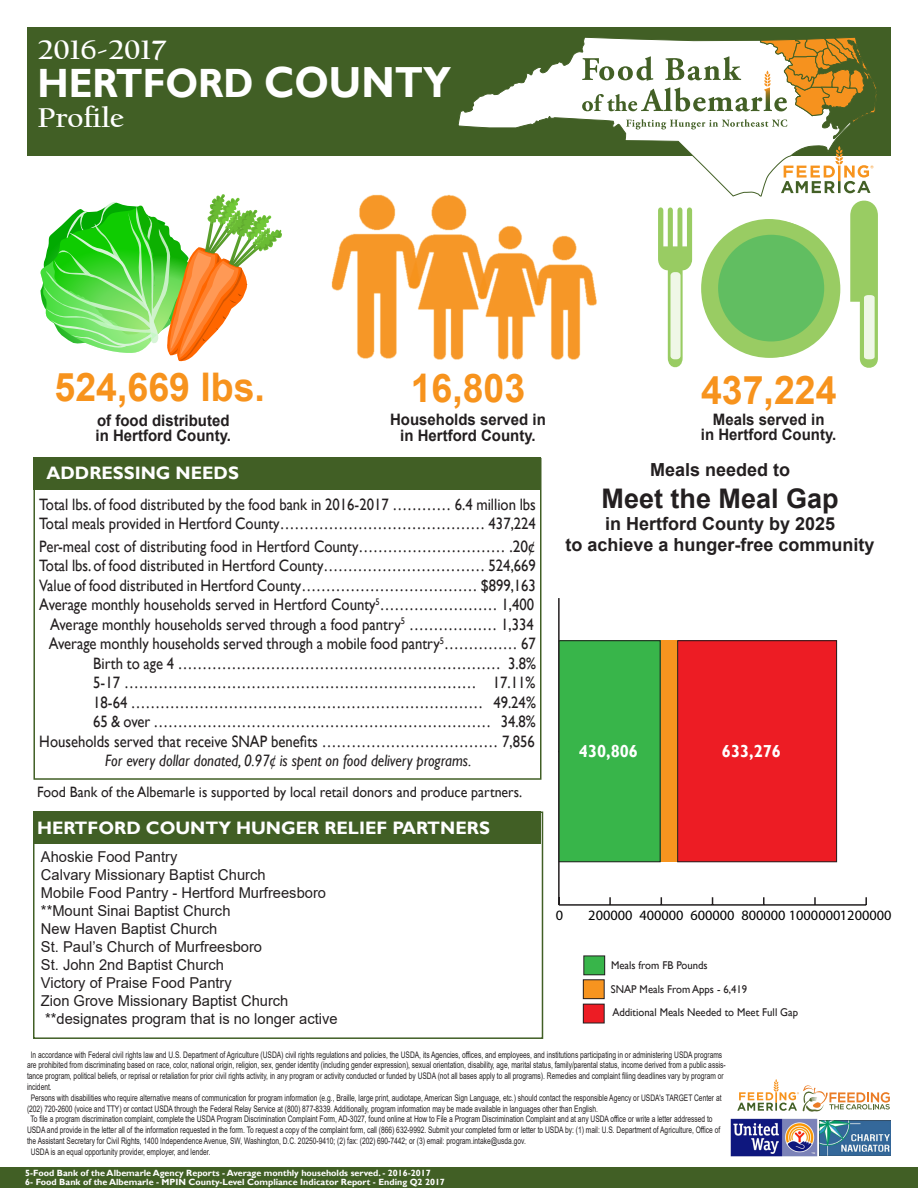
<style>
.page{position:relative;width:918px;height:1188px;background:#fff}
.page>*{position:absolute;margin:0;border:0;box-sizing:border-box;transform-origin:0 0}
.t1{font:700 40.95px "Gill Sans";color:#fff;scale:.92 1}
.t2{font:700 39.45px "Arial";color:#f7931d;scale:.95 1}
.t3{font:700 28.5px "Californian FB";color:#fff;scale:1.07 1}
.t4{font:700 27px "Arial";color:#231f20}
.t5{font:700 18px "Arial";color:#231f20}
.t6{font:700 18px "Gill Sans";color:#fff}
.t7{font:700 17.4px "Gill Sans";color:#fff;scale:.95 1}
.t8{font:16.5px "Gill Sans";color:#231f20;scale:.89 1}
.t9{font:italic 16.5px "Gill Sans";color:#231f20;scale:.89 1}
.t10{font:700 15.75px "Arial";color:#231f20;scale:.95 1}
.t11{font:15px "Arial";color:#231f20}
.t12{font:15px "Gill Sans";color:#231f20;scale:.93 1}
.t13{font:14.4px "Myriad Pro";color:#000}
.t14{font:11.25px "Gill Sans";color:#231f20;scale:.95 1}
.t15{font:9px/10.8px "Arial";color:#231f20;scale:.74 1}
.t16{font:700 9px "Gill Sans";color:#fff}
.s1{font-size:43.5px}
</style>
<div class="page">
<div style="left:27px;top:27px;width:864px;height:128px;background:#415f25"></div>
<svg style="left:457px;top:51px;width:388px;height:146px"></svg>
<svg style="left:582px;top:37px;width:295px;height:92px"></svg>
<div style="left:33px;top:458px;width:509px;height:322px;background:#fff;border:2px solid #415f25"></div>
<div style="left:33px;top:812px;width:510px;height:227px;background:#fff;border:2px solid #415f25"></div>
<div style="left:33px;top:457px;width:508px;height:33px;background:#415f25"></div>
<div style="left:34px;top:811px;width:507px;height:32px;background:#415f25"></div>
<div style="left:660px;top:640px;width:17px;height:222px;background:#f7941f"></div>
<div style="left:584px;top:956px;width:21px;height:19px;background:#38b54a"></div>
<div style="left:584px;top:956px;width:21px;height:19px;border:1px solid #231f20"></div>
<div style="left:583px;top:980px;width:21px;height:19px;background:#f7941f"></div>
<div style="left:583px;top:980px;width:21px;height:19px;border:1px solid #231f20"></div>
<div style="left:583px;top:1004px;width:21px;height:19px;background:#ed1c24"></div>
<svg style="left:658px;top:207px;width:34px;height:161px"></svg>
<div style="left:701px;top:219px;width:136px;height:139px;background:#99cc63;border-radius:50%"></div>
<div style="left:718px;top:235px;width:106px;height:106px;background:#61be61;border-radius:50%"></div>
<svg style="left:781px;top:146px;width:97px;height:222px"></svg>
<div style="left:671px;top:272px;width:10px;height:87px;background:#eff7e7;border-radius:4px"></div>
<svg style="left:40px;top:194px;width:242px;height:168px"></svg>
<img style="left:331px;top:184px;width:277px;height:176px">
<hr style="left:559px;top:904px;width:307px;height:2px;background:#231f20">
<svg style="left:609px;top:897px;width:2px;height:7px"></svg>
<svg style="left:763px;top:897px;width:2px;height:7px"></svg>
<svg style="left:814px;top:897px;width:2px;height:7px"></svg>
<svg style="left:865px;top:897px;width:2px;height:8px"></svg>
<hr style="left:558px;top:598px;width:2px;height:307px;background:#231f20">
<div style="left:678px;top:641px;width:159px;height:221px;background:#ed1c24"></div>
<div style="left:677px;top:641px;width:160px;height:221px;border:1px solid #231f20"></div>
<div style="left:559px;top:641px;width:101px;height:221px;background:#38b54a"></div>
<div style="left:559px;top:641px;width:101px;height:221px;border:1px solid #231f20"></div>
<div style="left:0;top:1167px;width:918px;height:21px;background:#415f25"></div>
<img style="left:820px;top:1120px;width:71px;height:36px">
<img style="left:731px;top:1119px;width:86px;height:37px">
<svg style="left:737px;top:1079px;width:153px;height:33px"></svg>
<p class="t3" style="left:38px;top:33px;width:121px">2016-2017</p>
<p class="t1" style="left:38px;top:59px;width:451px">HERTFORD <span class="s1">COUNTY</span></p>
<p class="t3" style="left:38px;top:102px;width:82px">Profile</p>
<p class="t2" style="left:55px;top:360px;width:223px">524,669 lbs.</p>
<p class="t2" style="left:411px;top:360px;width:122px">16,803</p>
<p class="t2" style="left:701px;top:362px;width:144px">437,224</p>
<p class="t10" style="left:97px;top:409px;width:141px">of food distributed</p>
<p class="t10" style="left:96px;top:425px;width:144px">in Hertford County.</p>
<p class="t10" style="left:713px;top:408px;width:119px">Meals served in</p>
<p class="t10" style="left:701px;top:424px;width:144px">in Hertford County.</p>
<p class="t10" style="left:390px;top:409px;width:165px">Households served in</p>
<p class="t10" style="left:400px;top:424px;width:144px">in Hertford County.</p>
<p class="t6" style="left:46px;top:462px;width:194px">ADDRESSING NEEDS</p>
<p class="t8" style="left:39px;top:494px;width:560px">Total lbs. of food distributed by the food bank in 2016-2017 ………… 6.4 million lbs</p>
<p class="t8" style="left:39px;top:514px;width:560px">Total meals provided in Hertford County…………………………………… 437,224</p>
<p class="t8" style="left:39px;top:536px;width:558px">Per-meal cost of distributing food in Hertford County………………………… .20¢</p>
<p class="t8" style="left:39px;top:556px;width:559px">Total lbs. of food distributed in Hertford County…………………………… 524,669</p>
<p class="t8" style="left:39px;top:575px;width:560px">Value of food distributed in Hertford County……………………………… $899,163</p>
<p class="t8" style="left:39px;top:595px;width:557px">Average monthly households served in Hertford County<sup>5</sup>…………………… 1,400</p>
<p class="t8" style="left:50px;top:614px;width:545px">Average monthly households served through a food pantry<sup>5</sup> ……………… 1,334</p>
<p class="t8" style="left:49px;top:634px;width:549px">Average monthly households served through a mobile food pantry<sup>5</sup>…………… 67</p>
<p class="t8" style="left:93px;top:653px;width:499px">Birth to age 4 ………………………………………………………… 3.8%</p>
<p class="t8" style="left:93px;top:673px;width:498px">5-17 ……………………………………………………………… 17.11%</p>
<p class="t8" style="left:93px;top:692px;width:499px">18-64 ……………………………………………………………… 49.24%</p>
<p class="t8" style="left:93px;top:712px;width:499px">65 &amp; over …………………………………………………………… 34.8%</p>
<p class="t8" style="left:39px;top:731px;width:558px">Households served that receive SNAP benefits ……………………………… 7,856</p>
<p class="t9" style="left:105px;top:751px;width:413px">For every dollar donated, 0.97¢ is spent on food delivery programs.</p>
<p class="t12" style="left:37px;top:783px;width:523px">Food Bank of the Albemarle is supported by local retail donors and produce partners.</p>
<p class="t6" style="left:37px;top:817px;width:454px">HERTFORD COUNTY HUNGER RELIEF PARTNERS</p>
<p class="t11" style="left:41px;top:846px;width:138px">Ahoskie Food Pantry</p>
<p class="t11" style="left:41px;top:864px;width:226px">Calvary Missionary Baptist Church</p>
<p class="t11" style="left:41px;top:882px;width:287px">Mobile Food Pantry - Hertford Murfreesboro</p>
<p class="t11" style="left:41px;top:900px;width:191px">**Mount Sinai Baptist Church</p>
<p class="t11" style="left:41px;top:918px;width:178px">New Haven Baptist Church</p>
<p class="t11" style="left:41px;top:936px;width:223px">St. Paul’s Church of Murfreesboro</p>
<p class="t11" style="left:41px;top:954px;width:185px">St. John 2nd Baptist Church</p>
<p class="t11" style="left:41px;top:972px;width:192px">Victory of Praise Food Pantry</p>
<p class="t11" style="left:41px;top:990px;width:249px">Zion Grove Missionary Baptist Church</p>
<p class="t11" style="left:45px;top:1008px;width:294px">**designates program that is no longer active</p>
<p class="t5" style="left:650px;top:457px;width:142px">Meals needed to</p>
<p class="t4" style="left:602px;top:479px;width:239px">Meet the Meal Gap</p>
<p class="t5" style="left:605px;top:511px;width:232px">in Hertford County by 2025</p>
<p class="t5" style="left:566px;top:532px;width:311px">to achieve a hunger-free community</p>
<p class="t7" style="left:579px;top:741px;width:64px">430,806</p>
<p class="t7" style="left:722px;top:741px;width:64px">633,276</p>
<h3 class="t13" style="left:556px;top:906px;width:9px">0</h3>
<h3 class="t13" style="left:588px;top:906px;width:305px">200000 400000 600000 800000 10000001200000</h3>
<p class="t14" style="left:611px;top:959px;width:103px">Meals from FB Pounds</p>
<p class="t14" style="left:611px;top:983px;width:145px">SNAP Meals From Apps - 6,419</p>
<p class="t14" style="left:612px;top:1006px;width:197px">Additional Meals Needed to Meet Full Gap</p>
<p class="t15" style="left:27px;top:1049px;width:946px;text-indent:4px">In accordance with Federal civil rights law and U.S. Department of Agriculture (USDA) civil rights regulations and policies, the USDA, its Agencies, offices, and employees, and institutions participating in or administering USDA programs are prohibited from discriminating based on race, color, national origin, religion, sex, gender identity (including gender expression), sexual orientation, disability, age, marital status, family/parental status, income derived from a public assis&shy;tance program, political beliefs, or reprisal or retaliation for prior civil rights activity, in any program or activity conducted or funded by USDA (not all bases apply to all programs). Remedies and complaint filing deadlines vary by program or incident.</p>
<p class="t15" style="left:27px;top:1092px;width:940px;text-indent:4px">Persons with disabilities who require alternative means of communication for program information (e.g., Braille, large print, audiotape, American Sign Language, etc.) should contact the responsible Agency or USDA's TARGET Center at (202) 720-2600 (voice and TTY) or contact USDA through the Federal Relay Service at (800) 877-8339. Additionally, program information may be made available in languages other than English.</p>
<p class="t15" style="left:27px;top:1114px;width:939px;text-indent:4px">To file a program discrimination complaint, complete the USDA Program Discrimination Complaint Form, AD-3027, found online at How to File a Program Discrimination Complaint and at any USDA office or write a letter addressed to<br>USDA and provide in the letter all of the information requested in the form. To request a copy of the complaint form, call (866) 632-9992. Submit your completed form or letter to USDA by: (1) mail: U.S. Department of Agriculture, Office of the Assistant Secretary for Civil Rights, 1400 Independence Avenue, SW, Washington, D.C. 20250-9410; (2) fax: (202) 690-7442; or (3) email: program.intake@usda.gov.</p>
<p class="t15" style="left:31px;top:1146px;width:245px">USDA is an equal opportunity provider, employer, and lender.</p>
<p class="t16" style="left:25px;top:1167px;width:407px">5-Food Bank of the Albemarle Agency Reports - Average monthly households served. - 2016-2017</p>
<p class="t16" style="left:25px;top:1176px;width:421px">6- Food Bank of the Albemarle - MPIN County-Level Compliance Indicator Report - Ending Q2 2017</p>
</div>
